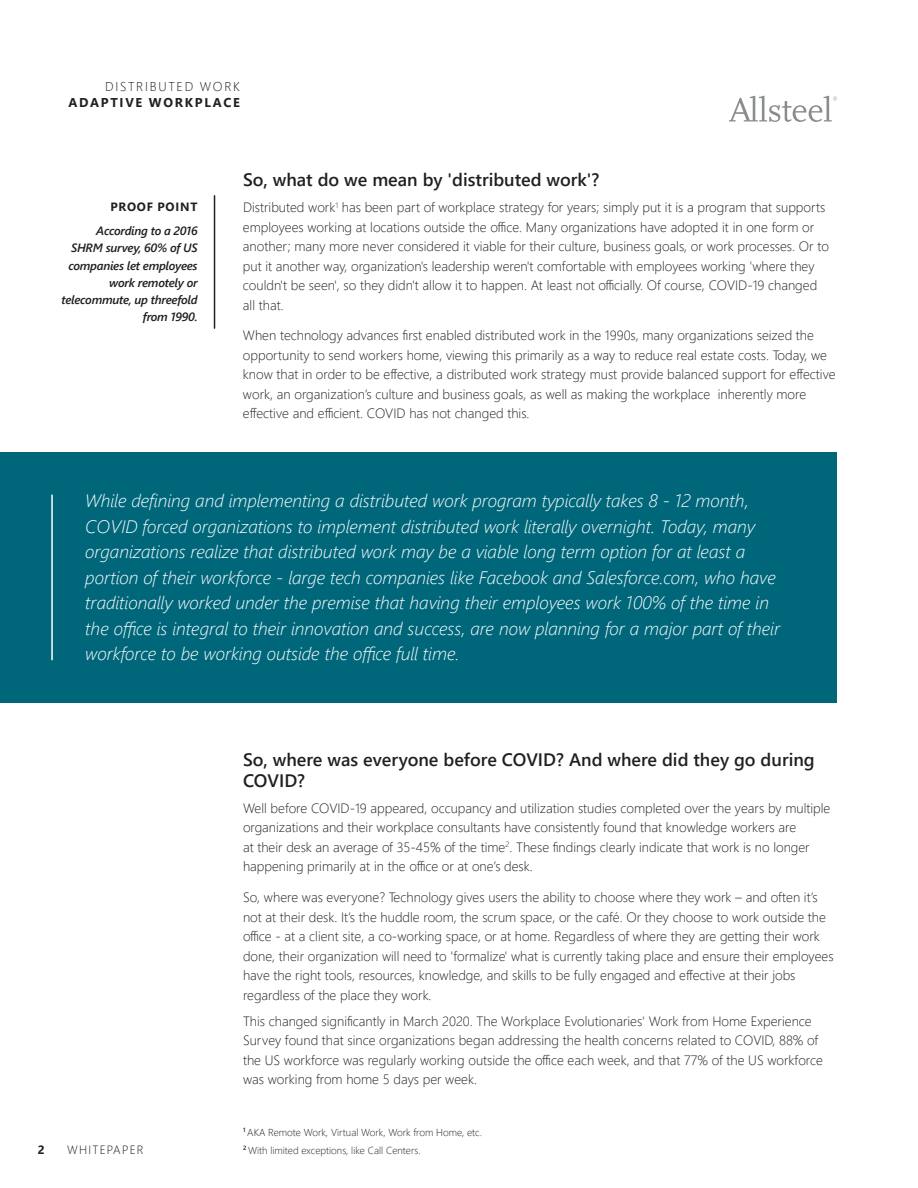
<style>
.page{position:relative;width:918px;height:1188px;background:#fff}
.page>*{position:absolute;margin:0;border:0;box-sizing:border-box;transform-origin:0 0}
.t1{font:italic 300 18px/25.5px "Segoe UI";color:#fff}
.t2{font:600 18px/21px "Segoe UI";color:#231f20}
.t3{font:300 13.5px/19.5px "Segoe UI";color:#231f20}
.t4{font:700 12.75px "Segoe UI";letter-spacing:.135em;color:#231f20}
.t5{font:300 12.75px "Segoe UI";letter-spacing:.135em;color:#231f20}
.t6{font:italic 600 12px/17.2px "Segoe UI";letter-spacing:-.02em;color:#231f20;text-align:right}
.t7{font:700 12px "Segoe UI";letter-spacing:.065em;color:#231f20}
.t8{font:300 12px "Segoe UI";letter-spacing:.1em;color:#231f20}
.t9{font:300 10.2px/18px "Segoe UI";color:#231f20}
</style>
<div class="page">
<svg style="left:729px;top:96px;width:108px;height:26px"></svg>
<div style="left:0;top:452px;width:837px;height:251px;background:#00677b"></div>
<hr style="left:51px;top:495px;width:2px;height:165px;background:#fff">
<hr style="left:214px;top:196px;width:1px;height:132px;background:#231f20">
<p class="t5" style="left:105px;top:77px;width:136px">DISTRIBUTED WORK</p>
<p class="t4" style="left:69px;top:92px;width:173px">ADAPTIVE WORKPLACE</p>
<p class="t7" style="left:110px;top:197px;width:88px">PROOF POINT</p>
<p class="t6" style="left:61px;top:221px;width:138px">According to a 2016<br>SHRM survey, 60% of US companies let employees work remotely or telecommute, up threefold from 1990.</p>
<h1 class="t2" style="left:243px;top:169px;width:358px">So, what do we mean by 'distributed work'?</h1>
<p class="t3" style="left:243px;top:197px;width:587px">Distributed work<sup>1</sup> has been part of workplace strategy for years; simply put it is a program that supports employees working at locations outside the office. Many organizations have adopted it in one form or another; many more never considered it viable for their culture, business goals, or work processes. Or to put it another way, organization's leadership weren't comfortable with employees working 'where they couldn't be seen', so they didn't allow it to happen. At least not officially. Of course, COVID-19 changed all that.</p>
<p class="t3" style="left:243px;top:325px;width:594px">When technology advances first enabled distributed work in the 1990s, many organizations seized the opportunity to send workers home, viewing this primarily as a way to reduce real estate costs. Today, we know that in order to be effective, a distributed work strategy must provide balanced support for effective work, an organization’s culture and business goals, as well as making the workplace inherently more effective and efficient. COVID has not changed this.</p>
<p class="t1" style="left:85px;top:487px;width:696px">While defining and implementing a distributed work program typically takes 8 - 12 month, COVID forced organizations to implement distributed work literally overnight. Today, many organizations realize that distributed work may be a viable long term option for at least a portion of their workforce - large tech companies like Facebook and Salesforce.com, who have traditionally worked under the premise that having their employees work 100% of the time in the office is integral to their innovation and success, are now planning for a major part of their workforce to be working outside the office full time.</p>
<p class="t7" style="left:38px;top:1140px;width:8px">2</p>
<p class="t8" style="left:67px;top:1140px;width:78px">WHITEPAPER</p>
<h1 class="t2" style="left:243px;top:749px;width:573px">So, where was everyone before COVID? And where did they go during<br>COVID?</h1>
<p class="t3" style="left:243px;top:798px;width:589px">Well before COVID-19 appeared, occupancy and utilization studies completed over the years by multiple organizations and their workplace consultants have consistently found that knowledge workers are<br>at their desk an average of 35-45% of the time<sup>2</sup>. These findings clearly indicate that work is no longer happening primarily at in the office or at one’s desk.</p>
<p class="t3" style="left:243px;top:887px;width:592px">So, where was everyone? Technology gives users the ability to choose where they work – and often it’s not at their desk. It’s the huddle room, the scrum space, or the café. Or they choose to work outside the office - at a client site, a co-working space, or at home. Regardless of where they are getting their work done, their organization will need to 'formalize' what is currently taking place and ensure their employees have the right tools, resources, knowledge, and skills to be fully engaged and effective at their jobs regardless of the place they work.</p>
<p class="t3" style="left:243px;top:1011px;width:581px">This changed significantly in March 2020. The Workplace Evolutionaries' Work from Home Experience Survey found that since organizations began addressing the health concerns related to COVID, 88% of the US workforce was regularly working outside the office each week, and that 77% of the US workforce was working from home 5 days per week.</p>
<p class="t9" style="left:243px;top:1122px;width:241px"><sup>1</sup> AKA Remote Work, Virtual Work, Work from Home, etc.<br><sup>2</sup> With limited exceptions, like Call Centers.</p>
</div>
